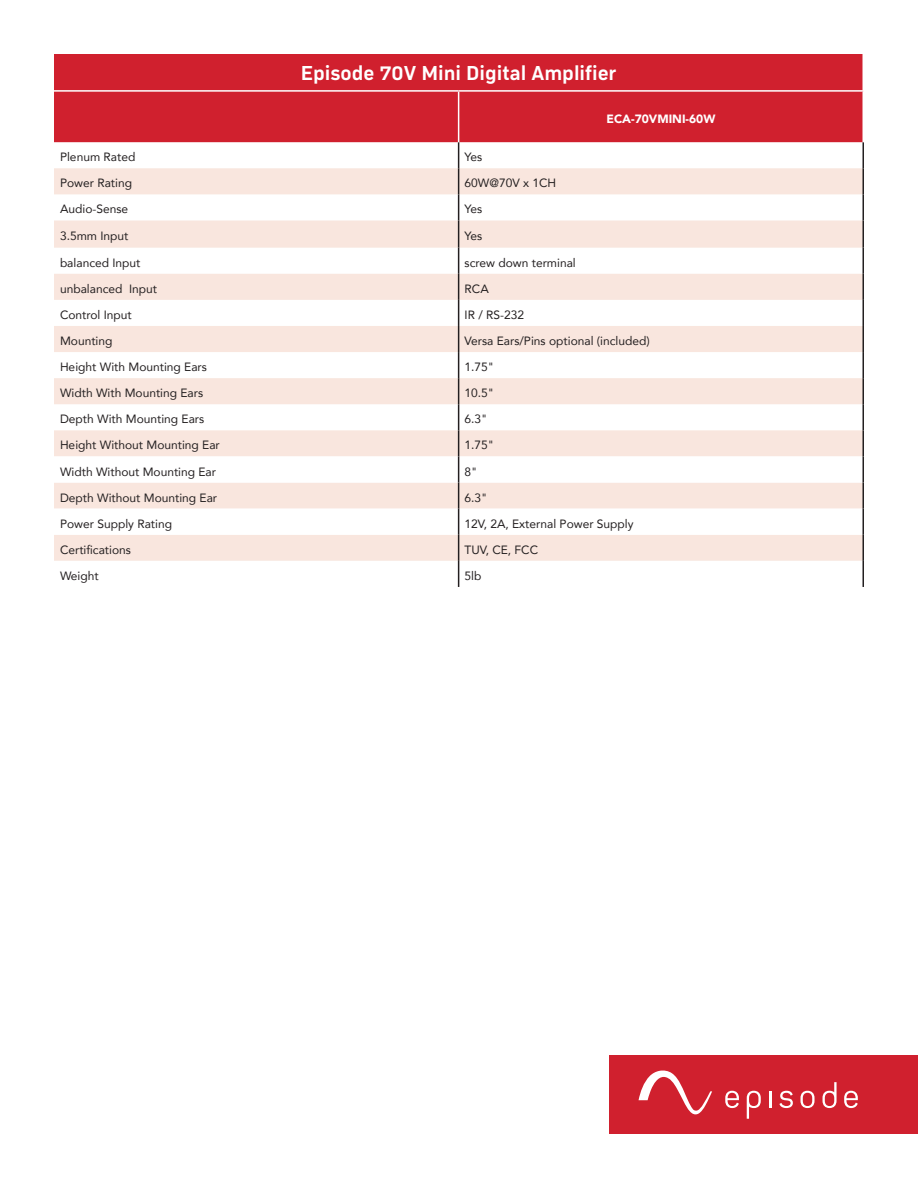
<style>
.page{position:relative;width:918px;height:1188px;background:#fff}
.page>*{position:absolute;margin:0;border:0;box-sizing:border-box;transform-origin:0 0}
.t1{font:700 21px "Compasse";color:#fff}
.t2{font:12px "Avenir";color:#231f20}
.t3{font:900 12px "Avenir";color:#fff}
</style>
<div class="page">
<div style="left:54px;top:54px;width:808px;height:88px;background:#d0202e"></div>
<hr style="left:862px;top:142px;width:2px;height:26px;background:#231f20">
<hr style="left:862px;top:168px;width:2px;height:26px;background:#231f20">
<hr style="left:862px;top:194px;width:2px;height:26px;background:#231f20">
<hr style="left:862px;top:220px;width:2px;height:28px;background:#231f20">
<hr style="left:862px;top:248px;width:2px;height:26px;background:#231f20">
<hr style="left:862px;top:274px;width:2px;height:26px;background:#231f20">
<hr style="left:862px;top:300px;width:2px;height:26px;background:#231f20">
<hr style="left:862px;top:326px;width:2px;height:26px;background:#231f20">
<hr style="left:862px;top:352px;width:2px;height:26px;background:#231f20">
<hr style="left:862px;top:378px;width:2px;height:26px;background:#231f20">
<hr style="left:862px;top:404px;width:2px;height:26px;background:#231f20">
<hr style="left:862px;top:456px;width:2px;height:27px;background:#231f20">
<hr style="left:458px;top:92px;width:1px;height:50px;background:#fff">
<hr style="left:54px;top:90px;width:405px;height:2px;background:#fff">
<hr style="left:459px;top:90px;width:405px;height:2px;background:#fff">
<hr style="left:862px;top:509px;width:2px;height:26px;background:#231f20">
<hr style="left:862px;top:561px;width:2px;height:26px;background:#231f20">
<hr style="left:862px;top:430px;width:2px;height:26px;background:#231f20">
<hr style="left:862px;top:483px;width:2px;height:26px;background:#231f20">
<svg style="left:54px;top:142px;width:809px;height:445px"></svg>
<hr style="left:862px;top:535px;width:2px;height:26px;background:#231f20">
<div style="left:610px;top:1056px;width:308px;height:78px;background:#d0202e"></div>
<svg style="left:800px;top:1091px;width:15px;height:17px"></svg>
<svg style="left:747px;top:1091px;width:14px;height:28px"></svg>
<svg style="left:769px;top:1091px;width:2px;height:17px"></svg>
<svg style="left:823px;top:1082px;width:14px;height:26px"></svg>
<svg style="left:725px;top:1091px;width:14px;height:17px"></svg>
<svg style="left:844px;top:1091px;width:14px;height:17px"></svg>
<svg style="left:779px;top:1091px;width:14px;height:17px"></svg>
<svg style="left:639px;top:1071px;width:73px;height:44px"></svg>
<p class="t1" style="left:301px;top:61px;width:317px">Episode 70V Mini Digital Amplifier</p>
<p class="t3" style="left:607px;top:108px;width:110px">ECA-70VMINI-60W</p>
<p class="t2" style="left:60px;top:147px;width:77px">Plenum Rated</p>
<p class="t2" style="left:465px;top:147px;width:19px">Yes</p>
<p class="t2" style="left:60px;top:174px;width:74px">Power Rating</p>
<p class="t2" style="left:465px;top:174px;width:93px">60W@70V x 1CH</p>
<p class="t2" style="left:60px;top:200px;width:70px">Audio-Sense</p>
<p class="t2" style="left:465px;top:200px;width:19px">Yes</p>
<p class="t2" style="left:60px;top:226px;width:70px">3.5mm Input</p>
<p class="t2" style="left:465px;top:226px;width:19px">Yes</p>
<p class="t2" style="left:60px;top:253px;width:82px">balanced Input</p>
<p class="t2" style="left:465px;top:253px;width:113px">screw down terminal</p>
<p class="t2" style="left:60px;top:279px;width:99px">unbalanced Input</p>
<p class="t2" style="left:465px;top:279px;width:26px">RCA</p>
<p class="t2" style="left:60px;top:305px;width:73px">Control Input</p>
<p class="t2" style="left:465px;top:305px;width:61px">IR / RS-232</p>
<p class="t2" style="left:60px;top:331px;width:54px">Mounting</p>
<p class="t2" style="left:465px;top:331px;width:187px">Versa Ears/Pins optional (included)</p>
<p class="t2" style="left:60px;top:357px;width:148px">Height With Mounting Ears</p>
<p class="t2" style="left:465px;top:357px;width:31px">1.75"</p>
<p class="t2" style="left:60px;top:383px;width:145px">Width With Mounting Ears</p>
<p class="t2" style="left:465px;top:383px;width:31px">10.5"</p>
<p class="t2" style="left:60px;top:410px;width:146px">Depth With Mounting Ears</p>
<p class="t2" style="left:465px;top:410px;width:24px">6.3"</p>
<p class="t2" style="left:60px;top:436px;width:161px">Height Without Mounting Ear</p>
<p class="t2" style="left:465px;top:436px;width:31px">1.75"</p>
<p class="t2" style="left:60px;top:462px;width:158px">Width Without Mounting Ear</p>
<p class="t2" style="left:465px;top:462px;width:14px">8"</p>
<p class="t2" style="left:60px;top:488px;width:159px">Depth Without Mounting Ear</p>
<p class="t2" style="left:465px;top:488px;width:24px">6.3"</p>
<p class="t2" style="left:60px;top:514px;width:114px">Power Supply Rating</p>
<p class="t2" style="left:465px;top:514px;width:170px">12V, 2A, External Power Supply</p>
<p class="t2" style="left:60px;top:540px;width:72px">Certifications</p>
<p class="t2" style="left:465px;top:540px;width:75px">TUV, CE, FCC</p>
<p class="t2" style="left:60px;top:566px;width:40px">Weight</p>
<p class="t2" style="left:465px;top:566px;width:18px">5lb</p>
</div>
